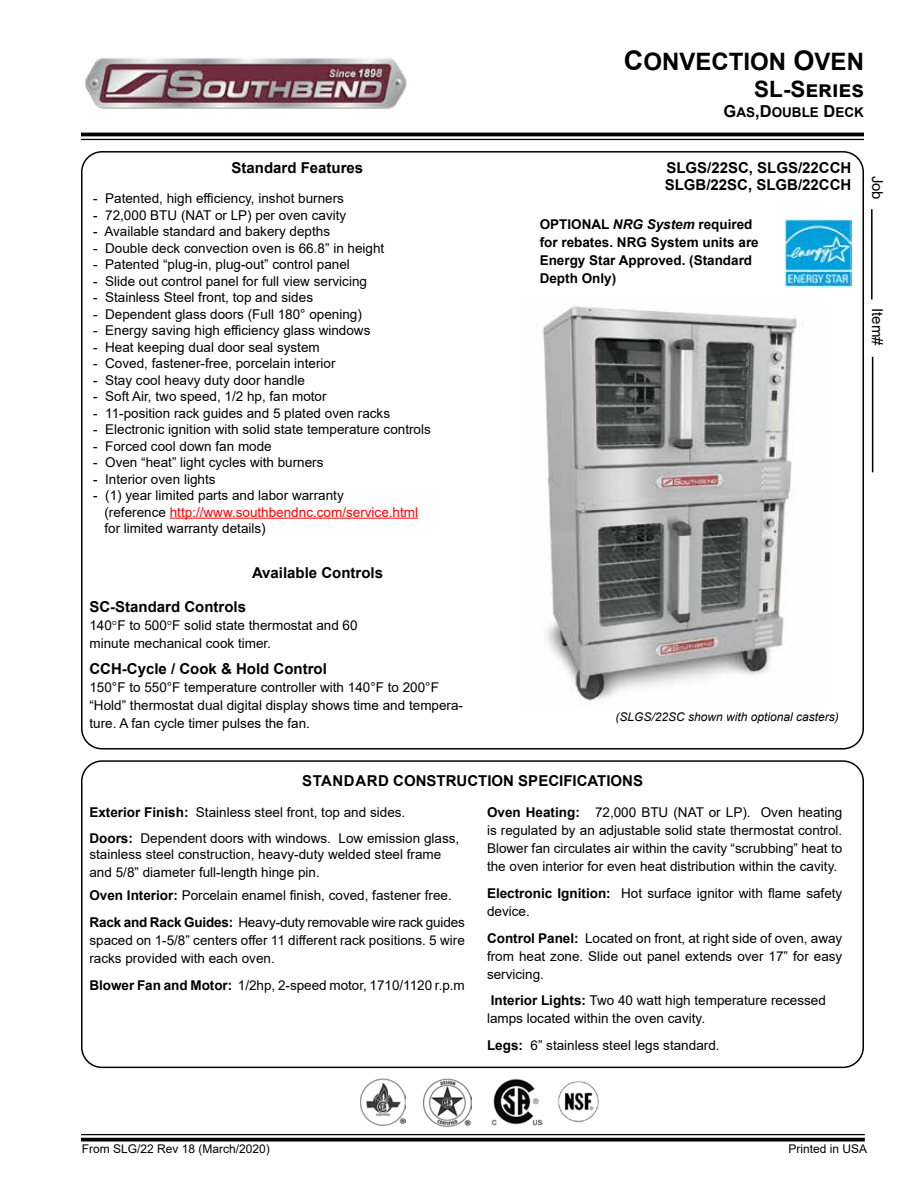
<style>
.page{position:relative;width:918px;height:1188px;background:#fff}
.page>*{position:absolute;margin:0;border:0;box-sizing:border-box;transform-origin:0 0}
.t1{font:700 24px "Arial";color:#000}
.t2{font:700 22.5px "Arial";color:#000}
.t3{font:700 15px/16.5px "Arial";color:#000}
.t4{font:15px "Arial";color:#000}
.t5{font:13.5px/18px "Arial";color:#000}
.t6{font:700 13.5px/18px "Arial";color:#000}
.t7{font:12px "Arial";color:#000}
.t8{font:italic 12px "Arial";color:#000}
.s1{color:#f00}
.s2{font-size:27px}
.s3{font-size:16.5px}
.s4{font-style:italic}
.s5{font-weight:700}
</style>
<div class="page">
<hr style="left:871px;top:209px;width:2px;height:91px;background:#000">
<hr style="left:872px;top:357px;width:1px;height:115px;background:#000">
<hr style="left:81px;top:1134px;width:784px;height:1px;background:#000">
<svg style="left:81px;top:1138px;width:784px;height:4px;fill:#000"></svg>
<hr style="left:81px;top:133px;width:783px;height:3px;background:#000">
<hr style="left:81px;top:139px;width:783px;height:1px;background:#000">
<img style="left:424px;top:1078px;width:47px;height:48px">
<img style="left:360px;top:1079px;width:46px;height:47px">
<img style="left:558px;top:1081px;width:41px;height:42px">
<img style="left:491px;top:1079px;width:52px;height:47px">
<img style="left:84px;top:58px;width:323px;height:51px">
<hr style="left:170px;top:518px;width:248px;height:1px;background:#f00">
<div style="left:81px;top:760px;width:783px;height:308px;border:2px solid #000;border-radius:20px"></div>
<img style="left:543px;top:306px;width:260px;height:395px">
<img style="left:785px;top:218px;width:66px;height:69px">
<p class="t3" style="left:232px;top:160px;width:133px">Standard Features</p>
<p class="t5" style="left:93px;top:189px;width:252px">- Patented, high efficiency, inshot burners</p>
<p class="t5" style="left:93px;top:206px;width:255px">- 72,000 BTU (NAT or LP) per oven cavity</p>
<p class="t5" style="left:93px;top:222px;width:238px">- Available standard and bakery depths</p>
<p class="t5" style="left:93px;top:239px;width:293px">- Double deck convection oven is 66.8” in height</p>
<p class="t5" style="left:93px;top:255px;width:258px">- Patented “plug-in, plug-out” control panel</p>
<p class="t5" style="left:93px;top:272px;width:275px">- Slide out control panel for full view servicing</p>
<p class="t5" style="left:93px;top:288px;width:221px">- Stainless Steel front, top and sides</p>
<p class="t5" style="left:93px;top:305px;width:270px">- Dependent glass doors (Full 180° opening)</p>
<p class="t5" style="left:93px;top:321px;width:279px">- Energy saving high efficiency glass windows</p>
<p class="t5" style="left:93px;top:338px;width:228px">- Heat keeping dual door seal system</p>
<p class="t5" style="left:93px;top:354px;width:244px">- Coved, fastener-free, porcelain interior</p>
<p class="t5" style="left:93px;top:371px;width:213px">- Stay cool heavy duty door handle</p>
<p class="t5" style="left:93px;top:387px;width:235px">- Soft Air, two speed, 1/2 hp, fan motor</p>
<p class="t5" style="left:93px;top:404px;width:298px">- 11-position rack guides and 5 plated oven racks</p>
<p class="t5" style="left:93px;top:420px;width:339px">- Electronic ignition with solid state temperature controls</p>
<p class="t5" style="left:93px;top:437px;width:180px">- Forced cool down fan mode</p>
<p class="t5" style="left:93px;top:453px;width:232px">- Oven “heat” light cycles with burners</p>
<p class="t5" style="left:93px;top:470px;width:124px">- Interior oven lights</p>
<p class="t5" style="left:104px;top:487px;width:315px;line-height:16.5px;text-indent:-11px">- (1) year limited parts and labor warranty<br>(reference <span class="s1">http://www.southbendnc.com/service.html </span>for limited warranty details)</p>
<p class="t3" style="left:252px;top:565px;width:133px">Available Controls</p>
<p class="t3" style="left:89px;top:599px;width:158px">SC-Standard Controls</p>
<p class="t5" style="left:89px;top:617px;width:270px">140 F to 500 F solid state thermostat and 60 minute mechanical cook timer.</p>
<p class="t3" style="left:89px;top:661px;width:239px">CCH-Cycle / Cook &amp; Hold Control</p>
<p class="t5" style="left:89px;top:679px;width:375px">150°F to 550°F temperature controller with 140°F to 200°F “Hold” thermostat dual digital display shows time and tempera&shy;ture. A fan cycle timer pulses the fan.</p>
<h1 class="t1" style="left:624px;top:44px;width:242px"><span class="s2">C</span>ONVECTION <span class="s2">O</span>VEN</h1>
<h2 class="t2" style="left:754px;top:73px;width:111px">SL-Series</h2>
<p class="t6" style="left:724px;top:103px;width:142px"><span class="s3">G</span>AS<span class="s3">,D</span>OUBLE <span class="s3">D</span>ECK</p>
<p class="t3" style="left:665px;top:160px;width:188px">SLGS/22SC, SLGS/22CCH<br>SLGB/22SC, SLGB/22CCH</p>
<p class="t6" style="left:540px;top:215px;width:221px">OPTIONAL <span class="s4">NRG System</span> required for rebates. NRG System units are<br>Energy Star Approved. (Standard<br>Depth Only)</p>
<p class="t4" style="left:888px;top:176px;width:26px;rotate:90deg">Job</p>
<p class="t4" style="left:888px;top:308px;width:39px;rotate:90deg">Item#</p>
<p class="t8" style="left:616px;top:709px;width:225px">(SLGS/22SC shown with optional casters)</p>
<p class="t3" style="left:302px;top:773px;width:342px">STANDARD CONSTRUCTION SPECIFICATIONS</p>
<p class="t5" style="left:89px;top:800px;width:371px;line-height:25px"><span class="s5">Exterior Finish:</span> Stainless steel front, top and sides.<br><span class="s5">Doors:</span> Dependent doors with windows. Low emission glass,</p>
<p class="t5" style="left:89px;top:845px;width:353px">stainless steel construction, heavy-duty welded steel frame and 5/8” diameter full-length hinge pin.</p>
<p class="t5" style="left:89px;top:882px;width:377px;line-height:26.5px"><span class="s5">Oven Interior:</span> Porcelain enamel finish, coved, fastener free.<br><span class="s5">Rack and Rack Guides:</span> Heavy-duty removable wire rack guides</p>
<p class="t5" style="left:89px;top:931px;width:377px">spaced on 1-5/8” centers offer 11 different rack positions. 5 wire racks provided with each oven.</p>
<p class="t5" style="left:89px;top:976px;width:377px"><span class="s5">Blower Fan and Motor:</span> 1/2hp, 2-speed motor, 1710/1120 r.p.m</p>
<p class="t5" style="left:487px;top:804px;width:357px;text-align:justify"><span class="s5">Oven Heating:</span> 72,000 BTU (NAT or LP). Oven heating is regulated by an adjustable solid state thermostat control.<br>Blower fan circulates air within the cavity “scrubbing” heat to the oven interior for even heat distribution within the cavity.</p>
<p class="t5" style="left:487px;top:884px;width:357px"><span class="s5">Electronic Ignition:</span> Hot surface ignitor with flame safety device.</p>
<p class="t5" style="left:487px;top:929px;width:357px;text-align:justify"><span class="s5">Control Panel:</span> Located on front, at right side of oven, away from heat zone. Slide out panel extends over 17” for easy servicing.</p>
<p class="t5" style="left:487px;top:991px;width:340px"><span class="s5">Interior Lights:</span> Two 40 watt high temperature recessed lamps located within the oven cavity.</p>
<p class="t5" style="left:487px;top:1036px;width:234px"><span class="s5">Legs:</span> 6” stainless steel legs standard.</p>
<p class="t7" style="left:82px;top:1140px;width:190px">From SLG/22 Rev 18 (March/2020)</p>
<p class="t7" style="left:789px;top:1141px;width:80px">Printed in USA</p>
</div>
